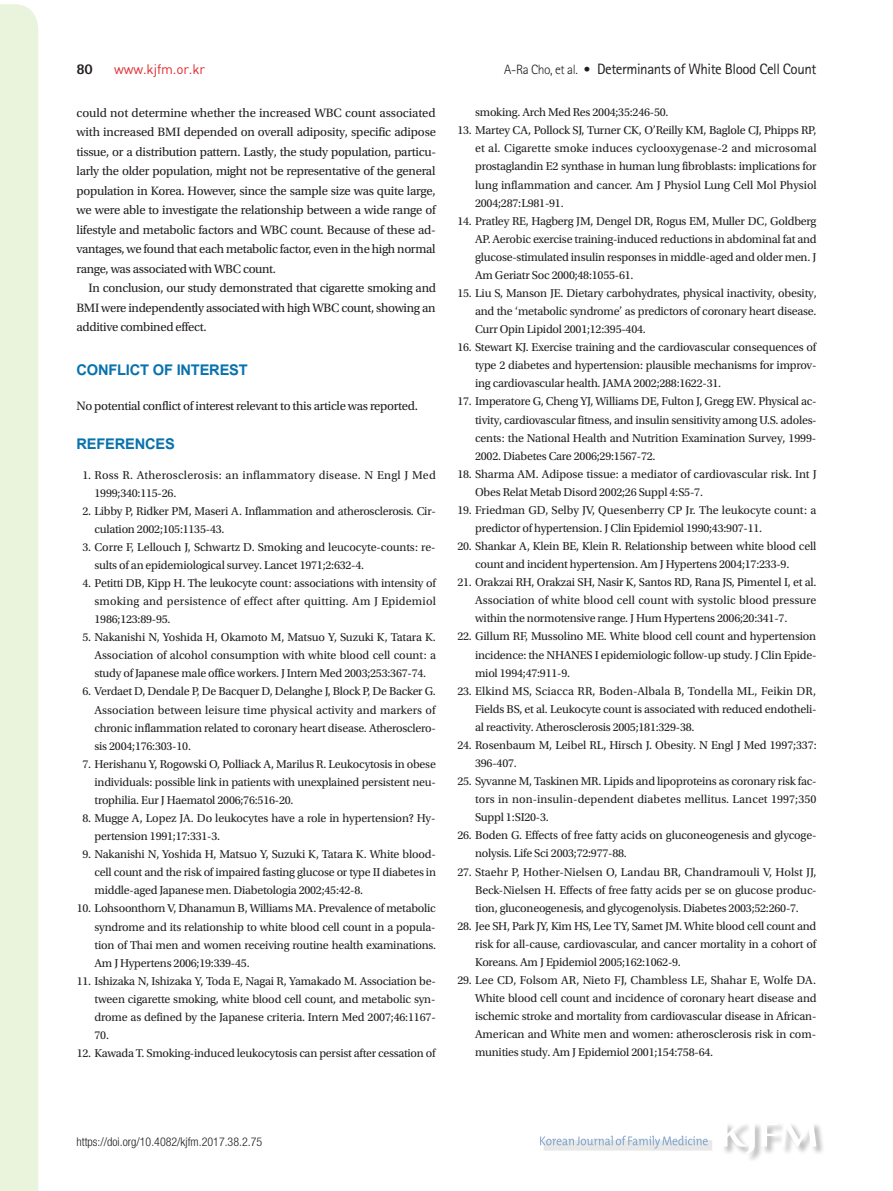
<style>
.page{position:relative;width:893px;height:1191px;background:#fff}
.page>*{position:absolute;margin:0;border:0;box-sizing:border-box;transform-origin:0 0}
.t1{font:700 20.4px "Utsaah";letter-spacing:-.01em;color:#0872ad}
.t2{font:15px "Rotis Sans Serif Std";letter-spacing:-.03em;color:#231f20}
.t3{font:800 15px "Rotis Sans Serif Std";color:#231f20}
.t4{font:13.5px "Dinreg";letter-spacing:-.01em;color:#e02a30}
.t5{font:12.75px/19.5px "Utopia Std";letter-spacing:-.025em;color:#231f20;text-align:justify}
.t6{font:12px/18px "Utopia Std";letter-spacing:-.02em;color:#231f20;text-align:justify}
.t7{font:12px/18px "Utopia Std";letter-spacing:.02em;color:#231f20}
.t8{font:300 condensed 12px "Helvetica Neue LT Std";color:#231f20}
.s1{font-weight:300;font-size:13.5px}
</style>
<div class="page">
<div style="left:0;top:4px;width:38px;height:1187px;background:#eaf3dc"></div>
<div style="left:721px;top:1122px;width:104px;height:40px;background:#231f20;opacity:.3"></div>
<svg style="left:722px;top:1122px;width:94px;height:32px"></svg>
<div style="left:544px;top:1140px;width:168px;height:10px;background:#e8e8e9"></div>
<svg style="left:540px;top:1135px;width:168px;height:13px"></svg>
<p class="t3" style="left:77px;top:60px;width:18px">80</p>
<p class="t4" style="left:114px;top:61px;width:93px">www.kjfm.or.kr</p>
<p class="t2" style="left:504px;top:60px;width:314px"><span class="s1">A-Ra Cho, et al. •</span> Determinants of White Blood Cell Count</p>
<p class="t5" style="left:77px;top:103px;width:361px">could not determine whether the increased WBC count associated with increased BMI depended on overall adiposity, specific adipose tissue, or a distribution pattern. Lastly, the study population, particu&shy;larly the older population, might not be representative of the general population in Korea. However, since the sample size was quite large, we were able to investigate the relationship between a wide range of lifestyle and metabolic factors and WBC count. Because of these ad&shy;vantages, we found that each metabolic factor, even in the high normal range, was associated with WBC count.</p>
<p class="t5" style="left:77px;top:279px;width:361px;text-indent:12px">In conclusion, our study demonstrated that cigarette smoking and BMI were independently associated with high WBC count, showing an additive combined effect.</p>
<h1 class="t1" style="left:77px;top:360px;width:20px">CONFLI</h1>
<h1 class="t1" style="left:130px;top:360px;width:57px">CTOF INTEREST</h1>
<p class="t5" style="left:77px;top:396px;width:343px">No potential conflict of interest relevant to this article was reported.</p>
<h1 class="t1" style="left:77px;top:434px;width:100px">References</h1>
<p class="t7" style="left:95px;top:466px;width:343px;text-indent:-12px">1. Ross R. Atherosclerosis: an inflammatory disease. N Engl J Med<br>1999;340:115-26.</p>
<p class="t6" style="left:95px;top:502px;width:343px;text-indent:-12px">2. Libby P, Ridker PM, Maseri A. Inflammation and atherosclerosis. Cir&shy;culation 2002;105:1135-43.</p>
<p class="t6" style="left:95px;top:538px;width:343px;text-indent:-12px">3. Corre F, Lellouch J, Schwartz D. Smoking and leucocyte-counts: re&shy;sults of an epidemiological survey. Lancet 1971;2:632-4.</p>
<p class="t6" style="left:95px;top:574px;width:343px;text-indent:-12px">4. Petitti DB, Kipp H. The leukocyte count: associations with intensity of smoking and persistence of effect after quitting. Am J Epidemiol 1986;123:89-95.</p>
<p class="t6" style="left:95px;top:628px;width:343px;text-indent:-12px">5. Nakanishi N, Yoshida H, Okamoto M, Matsuo Y, Suzuki K, Tatara K.<br>Association of alcohol consumption with white blood cell count: a study of Japanese male office workers. J Intern Med 2003;253:367-74.</p>
<p class="t6" style="left:95px;top:683px;width:343px;text-indent:-12px">6. Verdaet D, Dendale P, De Bacquer D, Delanghe J, Block P, De Backer G.<br>Association between leisure time physical activity and markers of chronic inflammation related to coronary heart disease. Atherosclero&shy;sis 2004;176:303-10.</p>
<p class="t6" style="left:95px;top:755px;width:343px;text-indent:-12px">7. Herishanu Y, Rogowski O, Polliack A, Marilus R. Leukocytosis in obese individuals: possible link in patients with unexplained persistent neu&shy;trophilia. Eur J Haematol 2006;76:516-20.</p>
<p class="t6" style="left:95px;top:809px;width:342px;text-indent:-12px">8. Mugge A, Lopez JA. Do leukocytes have a role in hypertension? Hy&shy;pertension 1991;17:331-3.</p>
<p class="t6" style="left:95px;top:845px;width:343px;text-indent:-12px">9. Nakanishi N, Yoshida H, Matsuo Y, Suzuki K, Tatara K. White blood&shy;cell count and the risk of impaired fasting glucose or type II diabetes in middle-aged Japanese men. Diabetologia 2002;45:42-8.</p>
<p class="t6" style="left:95px;top:899px;width:343px;text-indent:-18px">10. Lohsoonthorn V, Dhanamun B, Williams MA. Prevalence of metabolic syndrome and its relationship to white blood cell count in a popula&shy;tion of Thai men and women receiving routine health examinations.<br>Am J Hypertens 2006;19:339-45.</p>
<p class="t6" style="left:95px;top:972px;width:343px;text-indent:-18px">11. Ishizaka N, Ishizaka Y, Toda E, Nagai R, Yamakado M. Association be&shy;tween cigarette smoking, white blood cell count, and metabolic syn&shy;drome as defined by the Japanese criteria. Intern Med 2007;46:1167- 70.</p>
<p class="t6" style="left:77px;top:1044px;width:360px">12. Kawada T. Smoking-induced leukocytosis can persist after cessation of</p>
<p class="t6" style="left:475px;top:103px;width:195px">smoking. Arch Med Res 2004;35:246-50.</p>
<p class="t6" style="left:475px;top:122px;width:343px;text-indent:-18px">13. Martey CA, Pollock SJ, Turner CK, O’Reilly KM, Baglole CJ, Phipps RP, et al. Cigarette smoke induces cyclooxygenase-2 and microsomal prostaglandin E2 synthase in human lung fibroblasts: implications for lung inflammation and cancer. Am J Physiol Lung Cell Mol Physiol 2004;287:L981-91.</p>
<p class="t6" style="left:475px;top:212px;width:343px;text-indent:-18px">14. Pratley RE, Hagberg JM, Dengel DR, Rogus EM, Muller DC, Goldberg AP. Aerobic exercise training-induced reductions in abdominal fat and glucose-stimulated insulin responses in middle-aged and older men. J Am Geriatr Soc 2000;48:1055-61.</p>
<p class="t6" style="left:475px;top:284px;width:343px;text-indent:-18px">15. Liu S, Manson JE. Dietary carbohydrates, physical inactivity, obesity, and the ‘metabolic syndrome’ as predictors of coronary heart disease.<br>Curr Opin Lipidol 2001;12:395-404.</p>
<p class="t6" style="left:475px;top:338px;width:343px;text-indent:-18px">16. Stewart KJ. Exercise training and the cardiovascular consequences of type 2 diabetes and hypertension: plausible mechanisms for improv&shy;ing cardiovascular health. JAMA 2002;288:1622-31.</p>
<p class="t6" style="left:475px;top:393px;width:343px;text-indent:-18px">17. Imperatore G, Cheng YJ, Williams DE, Fulton J, Gregg EW. Physical ac&shy;tivity, cardiovascular fitness, and insulin sensitivity among U.S. adoles&shy;cents: the National Health and Nutrition Examination Survey, 1999- 2002. Diabetes Care 2006;29:1567-72.</p>
<p class="t6" style="left:475px;top:465px;width:343px;text-indent:-18px">18. Sharma AM. Adipose tissue: a mediator of cardiovascular risk. Int J<br>Obes Relat Metab Disord 2002;26 Suppl 4:S5-7.</p>
<p class="t6" style="left:475px;top:501px;width:343px;text-indent:-18px">19. Friedman GD, Selby JV, Quesenberry CP Jr. The leukocyte count: a predictor of hypertension. J Clin Epidemiol 1990;43:907-11.</p>
<p class="t6" style="left:475px;top:537px;width:343px;text-indent:-18px">20. Shankar A, Klein BE, Klein R. Relationship between white blood cell count and incident hypertension. Am J Hypertens 2004;17:233-9.</p>
<p class="t6" style="left:475px;top:573px;width:343px;text-indent:-18px">21. Orakzai RH, Orakzai SH, Nasir K, Santos RD, Rana JS, Pimentel I, et al.<br>Association of white blood cell count with systolic blood pressure within the normotensive range. J Hum Hypertens 2006;20:341-7.</p>
<p class="t6" style="left:475px;top:628px;width:343px;text-indent:-18px">22. Gillum RF, Mussolino ME. White blood cell count and hypertension incidence: the NHANES I epidemiologic follow-up study. J Clin Epide&shy;miol 1994;47:911-9.</p>
<p class="t6" style="left:475px;top:682px;width:343px;text-indent:-18px">23. Elkind MS, Sciacca RR, Boden-Albala B, Tondella ML, Feikin DR, Fields BS, et al. Leukocyte count is associated with reduced endotheli&shy;al reactivity. Atherosclerosis 2005;181:329-38.</p>
<p class="t6" style="left:475px;top:736px;width:343px;text-indent:-18px">24. Rosenbaum M, Leibel RL, Hirsch J. Obesity. N Engl J Med 1997;337:<br>396-407.</p>
<p class="t6" style="left:475px;top:772px;width:343px;text-indent:-18px">25. Syvanne M, Taskinen MR. Lipids and lipoproteins as coronary risk fac&shy;tors in non-insulin-dependent diabetes mellitus. Lancet 1997;350<br>Suppl 1:SI20-3.</p>
<p class="t6" style="left:475px;top:826px;width:343px;text-indent:-18px">26. Boden G. Effects of free fatty acids on gluconeogenesis and glycoge&shy;nolysis. Life Sci 2003;72:977-88.</p>
<p class="t6" style="left:475px;top:863px;width:343px;text-indent:-18px">27. Staehr P, Hother-Nielsen O, Landau BR, Chandramouli V, Holst JJ, Beck-Nielsen H. Effects of free fatty acids per se on glucose produc&shy;tion, gluconeogenesis, and glycogenolysis. Diabetes 2003;52:260-7.</p>
<p class="t6" style="left:475px;top:917px;width:343px;text-indent:-18px">28. Jee SH, Park JY, Kim HS, Lee TY, Samet JM. White blood cell count and risk for all-cause, cardiovascular, and cancer mortality in a cohort of Koreans. Am J Epidemiol 2005;162:1062-9.</p>
<p class="t6" style="left:475px;top:971px;width:343px;text-indent:-18px">29. Lee CD, Folsom AR, Nieto FJ, Chambless LE, Shahar E, Wolfe DA.<br>White blood cell count and incidence of coronary heart disease and ischemic stroke and mortality from cardiovascular disease in African-American and White men and women: atherosclerosis risk in com&shy;munities study. Am J Epidemiol 2001;154:758-64.</p>
<p class="t8" style="left:77px;top:1134px;width:187px">https://doi.org/10.4082/kjfm.2017.38.2.75</p>
</div>
